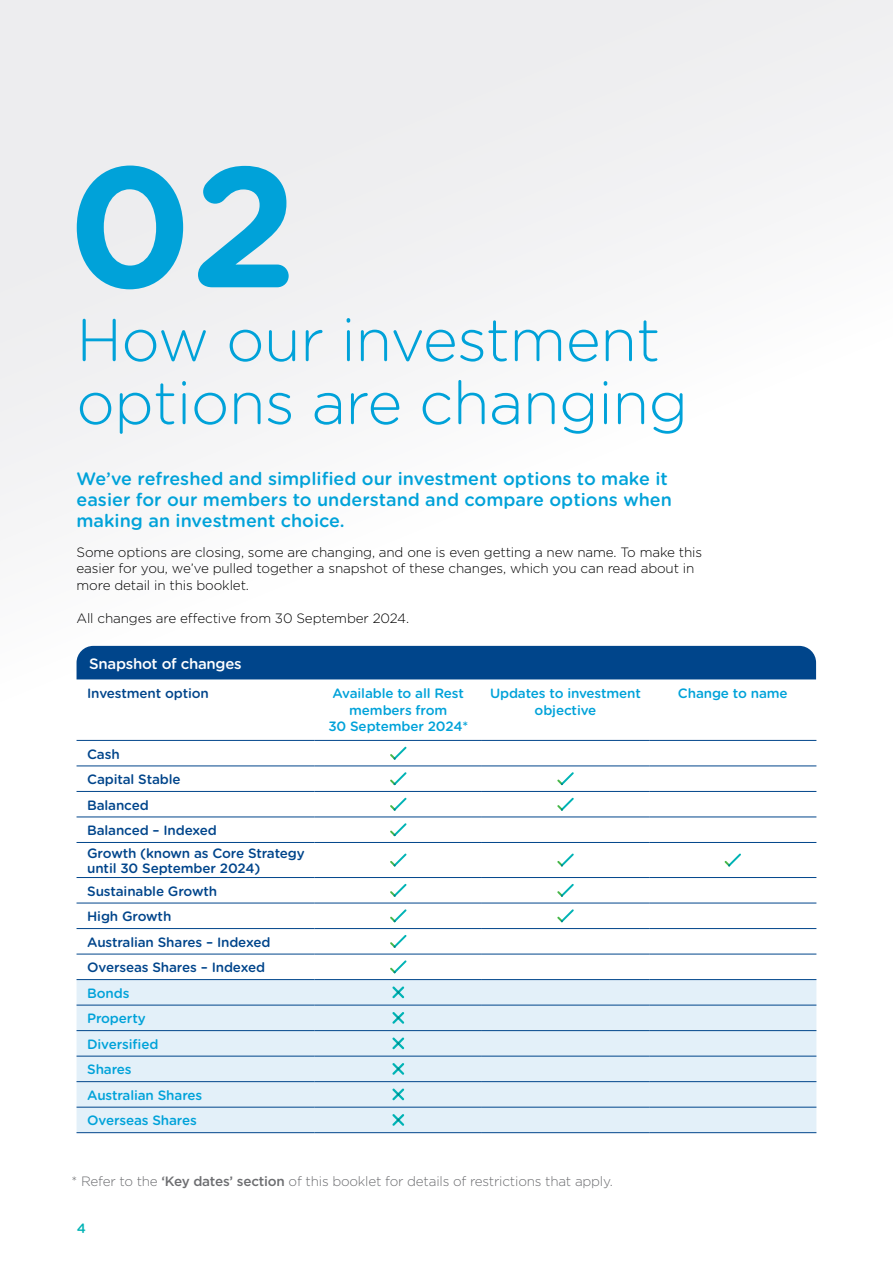
<style>
.page{position:relative;width:893px;height:1263px;background:#fff}
.page>*{position:absolute;margin:0;border:0;box-sizing:border-box;transform-origin:0 0}
.t1{font:700 171px "Gotham Rounded";color:#00a2d9}
.t2{font:300 60px/63px "Gotham Rounded";letter-spacing:-.01em;color:#00a2d9}
.t3{font:500 18px/21px "Gotham Rounded";color:#00a2d9}
.t4{font:500 15px "Gotham Rounded";letter-spacing:-.02em;color:#fff}
.t5{font:300 13.5px/16.5px "Gotham";letter-spacing:-.01em;color:#000}
.t6{font:500 13.5px/25.5px "Gotham Rounded";letter-spacing:-.01em;color:#00458b}
.t7{font:500 13.5px/25.5px "Gotham Rounded";letter-spacing:-.01em;color:#00a2d9;text-align:center}
.t8{font:300 13.5px "Gotham";letter-spacing:-.015em;color:#6d6e71}
.t9{font:500 13.5px "Gotham Rounded";color:#00b3b5}
.s1{font-weight:500}
</style>
<div class="page">
<div style="left:0;top:0;width:893px;height:838px;background:#f8f8f8"></div>
<div style="left:77px;top:980px;width:739px;height:152px;background:#e3f0f9"></div>
<hr style="left:77px;top:740px;width:238px;height:1px;background:#00458b">
<hr style="left:315px;top:740px;width:167px;height:1px;background:#00458b">
<hr style="left:77px;top:766px;width:238px;height:1px;background:#00458b">
<hr style="left:315px;top:766px;width:167px;height:1px;background:#00458b">
<hr style="left:77px;top:791px;width:238px;height:1px;background:#00458b">
<hr style="left:315px;top:791px;width:167px;height:1px;background:#00458b">
<hr style="left:77px;top:817px;width:238px;height:1px;background:#00458b">
<hr style="left:315px;top:817px;width:167px;height:1px;background:#00458b">
<hr style="left:77px;top:842px;width:238px;height:1px;background:#00458b">
<hr style="left:315px;top:842px;width:167px;height:1px;background:#00458b">
<hr style="left:77px;top:877px;width:238px;height:1px;background:#00458b">
<hr style="left:315px;top:877px;width:167px;height:1px;background:#00458b">
<hr style="left:77px;top:903px;width:238px;height:1px;background:#00458b">
<hr style="left:315px;top:903px;width:167px;height:1px;background:#00458b">
<hr style="left:77px;top:928px;width:238px;height:1px;background:#00458b">
<hr style="left:315px;top:928px;width:167px;height:1px;background:#00458b">
<hr style="left:77px;top:954px;width:238px;height:1px;background:#00458b">
<hr style="left:315px;top:954px;width:167px;height:1px;background:#00458b">
<hr style="left:77px;top:979px;width:238px;height:1px;background:#00458b">
<hr style="left:315px;top:979px;width:167px;height:1px;background:#00458b">
<hr style="left:77px;top:1005px;width:238px;height:1px;background:#00458b">
<hr style="left:315px;top:1005px;width:167px;height:1px;background:#00458b">
<hr style="left:77px;top:1030px;width:238px;height:1px;background:#00458b">
<hr style="left:315px;top:1030px;width:167px;height:1px;background:#00458b">
<hr style="left:77px;top:1056px;width:238px;height:1px;background:#00458b">
<hr style="left:315px;top:1056px;width:167px;height:1px;background:#00458b">
<hr style="left:77px;top:1081px;width:238px;height:1px;background:#00458b">
<hr style="left:315px;top:1081px;width:167px;height:1px;background:#00458b">
<hr style="left:77px;top:1107px;width:238px;height:1px;background:#00458b">
<hr style="left:315px;top:1107px;width:167px;height:1px;background:#00458b">
<hr style="left:77px;top:1132px;width:238px;height:1px;background:#00458b">
<hr style="left:315px;top:1132px;width:167px;height:1px;background:#00458b">
<hr style="left:649px;top:740px;width:167px;height:1px;background:#00458b">
<hr style="left:649px;top:766px;width:167px;height:1px;background:#00458b">
<hr style="left:649px;top:791px;width:167px;height:1px;background:#00458b">
<hr style="left:649px;top:817px;width:167px;height:1px;background:#00458b">
<hr style="left:649px;top:842px;width:167px;height:1px;background:#00458b">
<hr style="left:649px;top:877px;width:167px;height:1px;background:#00458b">
<hr style="left:649px;top:903px;width:167px;height:1px;background:#00458b">
<hr style="left:649px;top:928px;width:167px;height:1px;background:#00458b">
<hr style="left:649px;top:954px;width:167px;height:1px;background:#00458b">
<hr style="left:649px;top:979px;width:167px;height:1px;background:#00458b">
<hr style="left:649px;top:1005px;width:167px;height:1px;background:#00458b">
<hr style="left:649px;top:1030px;width:167px;height:1px;background:#00458b">
<hr style="left:649px;top:1056px;width:167px;height:1px;background:#00458b">
<hr style="left:649px;top:1081px;width:167px;height:1px;background:#00458b">
<hr style="left:649px;top:1107px;width:167px;height:1px;background:#00458b">
<hr style="left:649px;top:1132px;width:167px;height:1px;background:#00458b">
<hr style="left:482px;top:740px;width:167px;height:1px;background:#00458b">
<hr style="left:482px;top:766px;width:167px;height:1px;background:#00458b">
<hr style="left:482px;top:791px;width:167px;height:1px;background:#00458b">
<hr style="left:482px;top:817px;width:167px;height:1px;background:#00458b">
<hr style="left:482px;top:842px;width:167px;height:1px;background:#00458b">
<hr style="left:482px;top:877px;width:167px;height:1px;background:#00458b">
<hr style="left:482px;top:903px;width:167px;height:1px;background:#00458b">
<hr style="left:482px;top:928px;width:167px;height:1px;background:#00458b">
<hr style="left:482px;top:954px;width:167px;height:1px;background:#00458b">
<hr style="left:482px;top:979px;width:167px;height:1px;background:#00458b">
<hr style="left:482px;top:1005px;width:167px;height:1px;background:#00458b">
<hr style="left:482px;top:1030px;width:167px;height:1px;background:#00458b">
<hr style="left:482px;top:1056px;width:167px;height:1px;background:#00458b">
<hr style="left:482px;top:1081px;width:167px;height:1px;background:#00458b">
<hr style="left:482px;top:1107px;width:167px;height:1px;background:#00458b">
<hr style="left:482px;top:1132px;width:167px;height:1px;background:#00458b">
<svg style="left:390px;top:747px;width:17px;height:12px"></svg>
<svg style="left:390px;top:772px;width:17px;height:13px"></svg>
<svg style="left:557px;top:772px;width:17px;height:13px"></svg>
<svg style="left:390px;top:798px;width:17px;height:12px"></svg>
<svg style="left:557px;top:798px;width:17px;height:12px"></svg>
<svg style="left:390px;top:823px;width:17px;height:13px"></svg>
<svg style="left:390px;top:853px;width:17px;height:13px"></svg>
<svg style="left:557px;top:853px;width:17px;height:13px"></svg>
<svg style="left:724px;top:853px;width:17px;height:13px"></svg>
<svg style="left:390px;top:884px;width:17px;height:13px"></svg>
<svg style="left:557px;top:884px;width:17px;height:13px"></svg>
<svg style="left:390px;top:909px;width:17px;height:13px"></svg>
<svg style="left:557px;top:909px;width:17px;height:13px"></svg>
<svg style="left:390px;top:935px;width:17px;height:13px"></svg>
<svg style="left:390px;top:960px;width:17px;height:13px"></svg>
<svg style="left:392px;top:986px;width:12px;height:12px"></svg>
<svg style="left:392px;top:1012px;width:12px;height:12px"></svg>
<svg style="left:392px;top:1037px;width:12px;height:12px"></svg>
<svg style="left:392px;top:1063px;width:12px;height:12px"></svg>
<svg style="left:392px;top:1088px;width:12px;height:12px"></svg>
<svg style="left:392px;top:1114px;width:12px;height:12px"></svg>
<div style="left:77px;top:646px;width:739px;height:33px;background:#00458b"></div>
<h1 class="t1" style="left:68px;top:101px;width:231px">02</h1>
<h2 class="t2" style="left:76px;top:306px;width:613px">How our investment options are changing</h2>
<h3 class="t3" style="left:77px;top:468px;width:597px">We’ve refreshed and simplified our investment options to make it easier for our members to understand and compare options when making an investment choice.</h3>
<p class="t5" style="left:77px;top:543px;width:627px">Some options are closing, some are changing, and one is even getting a new name. To make this easier for you, we’ve pulled together a snapshot of these changes, which you can read about in more detail in this booklet.</p>
<p class="t5" style="left:77px;top:610px;width:334px">All changes are effective from 30 September 2024.</p>
<p class="t4" style="left:89px;top:653px;width:154px">Snapshot of changes</p>
<p class="t6" style="left:87px;top:680px;width:123px">Investment option</p>
<p class="t7" style="left:328px;top:684px;width:141px;line-height:16.5px">Available to all Rest members from<br>30 September 2024*</p>
<p class="t7" style="left:490px;top:684px;width:152px;line-height:16.5px">Updates to investment objective</p>
<p class="t7" style="left:678px;top:680px;width:111px">Change to name</p>
<p class="t6" style="left:87px;top:740px;width:131px">Cash<br>Capital Stable<br>Balanced<br>Balanced – Indexed</p>
<p class="t6" style="left:87px;top:844px;width:219px;line-height:15.8px">Growth (known as Core Strategy until 30 September 2024)</p>
<p class="t6" style="left:87px;top:877px;width:185px">Sustainable Growth<br>High Growth<br>Australian Shares – Indexed<br>Overseas Shares – Indexed</p>
<p class="t7" style="left:87px;top:980px;width:117px;text-align:left">Bonds<br>Property<br>Diversified<br>Shares<br>Australian Shares<br>Overseas Shares</p>
<p class="t8" style="left:72px;top:1173px;width:543px">* Refer to the <span class="s1">‘Key dates’ section</span> of this booklet for details of restrictions that apply.</p>
<p class="t9" style="left:77px;top:1219px;width:11px">4</p>
</div>
